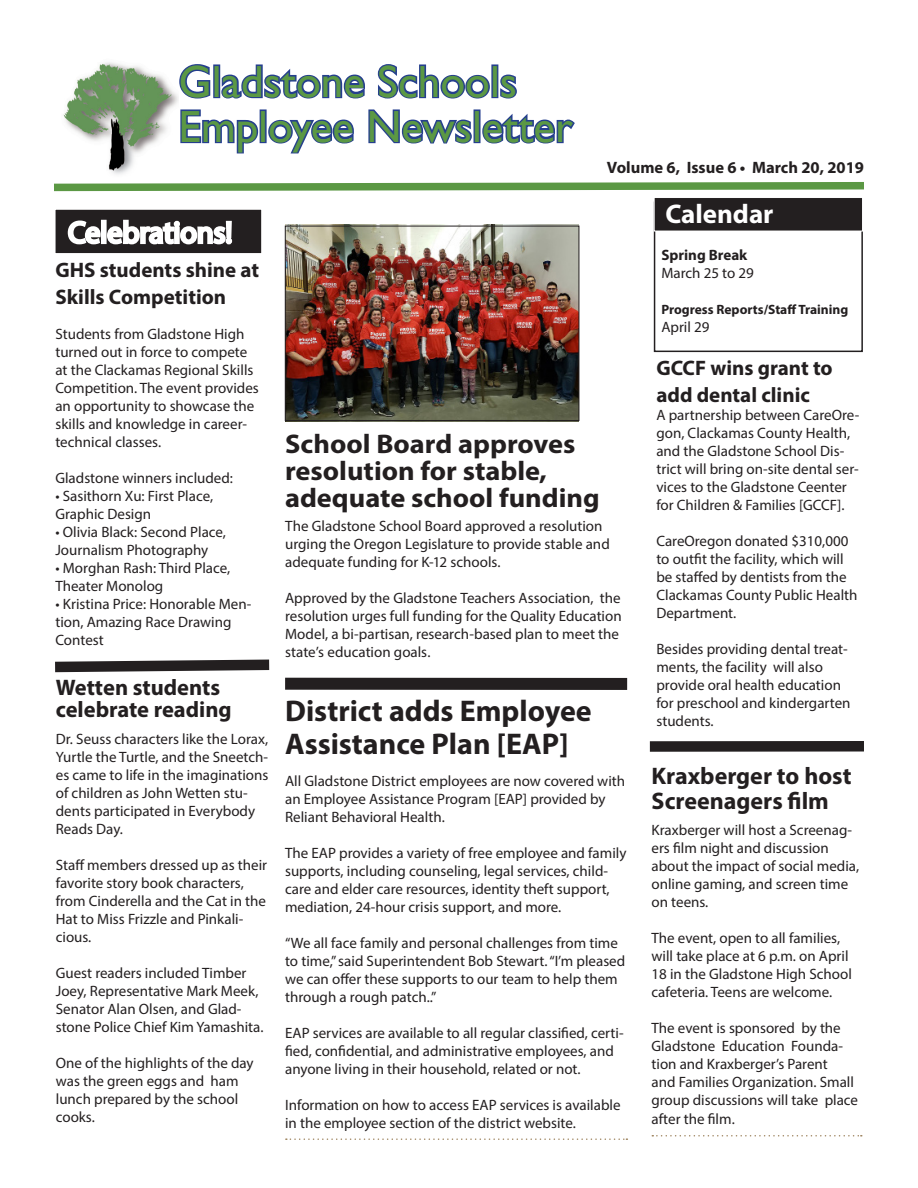
<style>
.page{position:relative;width:918px;height:1188px;background:#fff}
.page>*{position:absolute;margin:0;border:0;box-sizing:border-box;transform-origin:0 0}
.t1{font:45px/45px "Gill Sans";color:#5b9844}
.t2{font:700 30px/33px "Myriad Pro";color:#231f20}
.t3{font:700 27px/27px "Myriad Pro";color:#231f20;scale:1.05 1}
.t4{font:700 27px "Myriad Pro";color:#fff}
.Captions{font:700 24px/25.5px "Myriad Pro";color:#231f20}
.t5{font:700 22.5px/22.5px "Myriad Pro";color:#231f20}
.t6{font:700 21px/27px "Myriad Pro";color:#231f20}
.t7{font:700 16.5px "Myriad Pro";color:#231f20}
.Captions-2{font:15px/18px "Myriad Pro";color:#231f20}
.Headlines_general{font:15px/18px "Myriad Pro";color:#231f20}
.t8{font:700 15px/18px "Myriad Pro";color:#231f20}
.t9{font:700 13.5px "Myriad Pro";color:#231f20}
.s1{font-weight:400}
</style>
<div class="page">
<svg style="left:286px;top:1138px;width:341px;height:2px"></svg>
<svg style="left:179px;top:64px;width:32px;height:35px"></svg>
<div style="left:213px;top:64px;width:7px;height:34px;border:3px solid #253f8e"></div>
<svg style="left:219px;top:64px;width:146px;height:35px"></svg>
<svg style="left:377px;top:64px;width:115px;height:35px"></svg>
<div style="left:491px;top:64px;width:7px;height:34px;border:3px solid #253f8e"></div>
<svg style="left:498px;top:73px;width:19px;height:26px"></svg>
<svg style="left:180px;top:109px;width:80px;height:45px"></svg>
<div style="left:260px;top:109px;width:7px;height:34px;border:3px solid #253f8e"></div>
<svg style="left:268px;top:119px;width:86px;height:35px"></svg>
<svg style="left:368px;top:109px;width:106px;height:35px"></svg>
<div style="left:474px;top:109px;width:7px;height:34px;border:3px solid #253f8e"></div>
<svg style="left:480px;top:110px;width:95px;height:34px"></svg>
<svg style="left:54px;top:182px;width:810px;height:10px"></svg>
<div style="left:654px;top:202px;width:209px;height:150px;border:2px solid #231f20"></div>
<div style="left:654px;top:198px;width:209px;height:33px;background:#231f20"></div>
<div style="left:654px;top:197px;width:209px;height:34px;border:1px solid #fff"></div>
<div style="left:55px;top:209px;width:207px;height:45px;background:#231f20"></div>
<div style="left:55px;top:209px;width:207px;height:45px;border:1px solid #fff"></div>
<svg style="left:66px;top:219px;width:166px;height:35px"></svg>
<img style="left:63px;top:62px;width:115px;height:112px">
<svg style="left:652px;top:1135px;width:210px;height:2px"></svg>
<svg style="left:55px;top:659px;width:215px;height:14px"></svg>
<div style="left:285px;top:678px;width:342px;height:12px;background:#231f20"></div>
<div style="left:650px;top:741px;width:214px;height:11px;background:#231f20"></div>
<img style="left:285px;top:225px;width:294px;height:194px">
<div style="left:285px;top:226px;width:294px;height:195px;border:1px solid #231f20"></div>
<p class="t1" style="left:178px;top:59px;width:396px">Gladstone Schools<br>Employee Newsletter</p>
<p class="t7" style="left:607px;top:157px;width:259px">Volume 6, Issue 6 • March 20, 2019</p>
<p class="t6" style="left:55px;top:256px;width:205px">GHS students shine at<br>Skills Competition</p>
<p class="Captions-2" style="left:55px;top:324px;width:205px">Students from Gladstone High turned out in force to compete at the Clackamas Regional Skills<br>Competition. The event provides an opportunity to showcase the skills and knowledge in career&shy;technical classes.</p>
<p class="Captions-2" style="left:55px;top:468px;width:179px">Gladstone winners included:</p>
<p class="Captions-2" style="left:55px;top:486px;width:159px">• Sasithorn Xu: First Place,<br>Graphic Design</p>
<p class="Captions-2" style="left:55px;top:522px;width:172px">• Olivia Black: Second Place,<br>Journalism Photography</p>
<p class="Captions-2" style="left:55px;top:558px;width:176px">• Morghan Rash: Third Place,<br>Theater Monolog</p>
<p class="Captions-2" style="left:55px;top:594px;width:197px">• Kristina Price: Honorable Men&shy;tion, Amazing Race Drawing<br>Contest</p>
<p class="t5" style="left:56px;top:675px;width:177px">Wetten students celebrate reading</p>
<p class="Captions-2" style="left:56px;top:730px;width:214px">Dr. Seuss characters like the Lorax,<br>Yurtle the Turtle, and the Sneetch&shy;es came to life in the imaginations of children as John Wetten stu&shy;dents participated in Everybody<br>Reads Day.</p>
<p class="Captions-2" style="left:56px;top:856px;width:213px">Staff members dressed up as their favorite story book characters, from Cinderella and the Cat in the<br>Hat to Miss Frizzle and Pinkali&shy;cious.</p>
<p class="Captions-2" style="left:56px;top:964px;width:209px">Guest readers included Timber<br>Joey, Representative Mark Meek,<br>Senator Alan Olsen, and Glad&shy;stone Police Chief Kim Yamashita.</p>
<p class="Captions-2" style="left:56px;top:1054px;width:199px">One of the highlights of the day was the green eggs and ham lunch prepared by the school cooks.</p>
<p class="t3" style="left:285px;top:430px;width:301px">School Board approves resolution for stable, adequate school funding</p>
<p class="Headlines_general" style="left:285px;top:517px;width:326px">The Gladstone School Board approved a resolution urging the Oregon Legislature to provide stable and adequate funding for K-12 schools.</p>
<p class="Headlines_general" style="left:285px;top:589px;width:338px">Approved by the Gladstone Teachers Association, the resolution urges full funding for the Quality Education Model, a bi-partisan, research-based plan to meet the state’s education goals.</p>
<p class="t2" style="left:285px;top:694px;width:308px">District adds Employee<br>Assistance Plan [EAP]</p>
<p class="Captions-2" style="left:285px;top:771px;width:342px">All Gladstone District employees are now covered with an Employee Assistance Program [EAP] provided by<br>Reliant Behavioral Health.</p>
<p class="Captions-2" style="left:285px;top:843px;width:343px">The EAP provides a variety of free employee and family supports, including counseling, legal services, child&shy;care and elder care resources, identity theft support, mediation, 24-hour crisis support, and more.</p>
<p class="Captions-2" style="left:285px;top:933px;width:342px">“We all face family and personal challenges from time to time,” said Superintendent Bob Stewart. “I’m pleased we can offer these supports to our team to help them through a rough patch..”</p>
<p class="Captions-2" style="left:285px;top:1023px;width:340px">EAP services are available to all regular classified, certi&shy;fied, confidential, and administrative employees, and anyone living in their household, related or not.</p>
<p class="Captions-2" style="left:285px;top:1095px;width:337px">Information on how to access EAP services is available in the employee section of the district website.</p>
<p class="t4" style="left:665px;top:197px;width:110px">Calendar</p>
<p class="t8" style="left:661px;top:246px;width:94px">Spring Break<br><span class="s1">March 25 to 29</span></p>
<p class="t9" style="left:661px;top:301px;width:188px">Progress Reports/Staff Training</p>
<p class="Captions-2" style="left:661px;top:318px;width:50px">April 29</p>
<p class="t6" style="left:656px;top:354px;width:178px">GCCF wins grant to add dental clinic</p>
<p class="Captions-2" style="left:656px;top:406px;width:204px">A partnership between CareOre&shy;gon, Clackamas County Health, and the Gladstone School Dis&shy;trict will bring on-site dental ser&shy;vices to the Gladstone Ceenter for Children &amp; Families [GCCF].</p>
<p class="Captions-2" style="left:656px;top:532px;width:203px">CareOregon donated $310,000 to outfit the facility, which will be staffed by dentists from the<br>Clackamas County Public Health<br>Department.</p>
<p class="Captions-2" style="left:656px;top:640px;width:196px">Besides providing dental treat&shy;ments, the facility will also provide oral health education for preschool and kindergarten students.</p>
<p class="Captions" style="left:652px;top:762px;width:201px">Kraxberger to host<br>Screenagers film</p>
<p class="Captions-2" style="left:652px;top:820px;width:209px">Kraxberger will host a Screenag&shy;ers film night and discussion about the impact of social media, online gaming, and screen time on teens.</p>
<p class="Captions-2" style="left:652px;top:928px;width:202px">The event, open to all families, will take place at 6 p.m. on April<br>18 in the Gladstone High School cafeteria. Teens are welcome.</p>
<p class="Captions-2" style="left:652px;top:1018px;width:208px">The event is sponsored by the<br>Gladstone Education Founda&shy;tion and Kraxberger’s Parent<br>and Families Organization. Small group discussions will take place</p>
<p class="Captions-2" style="left:652px;top:1110px;width:85px">after the film.</p>
</div>
